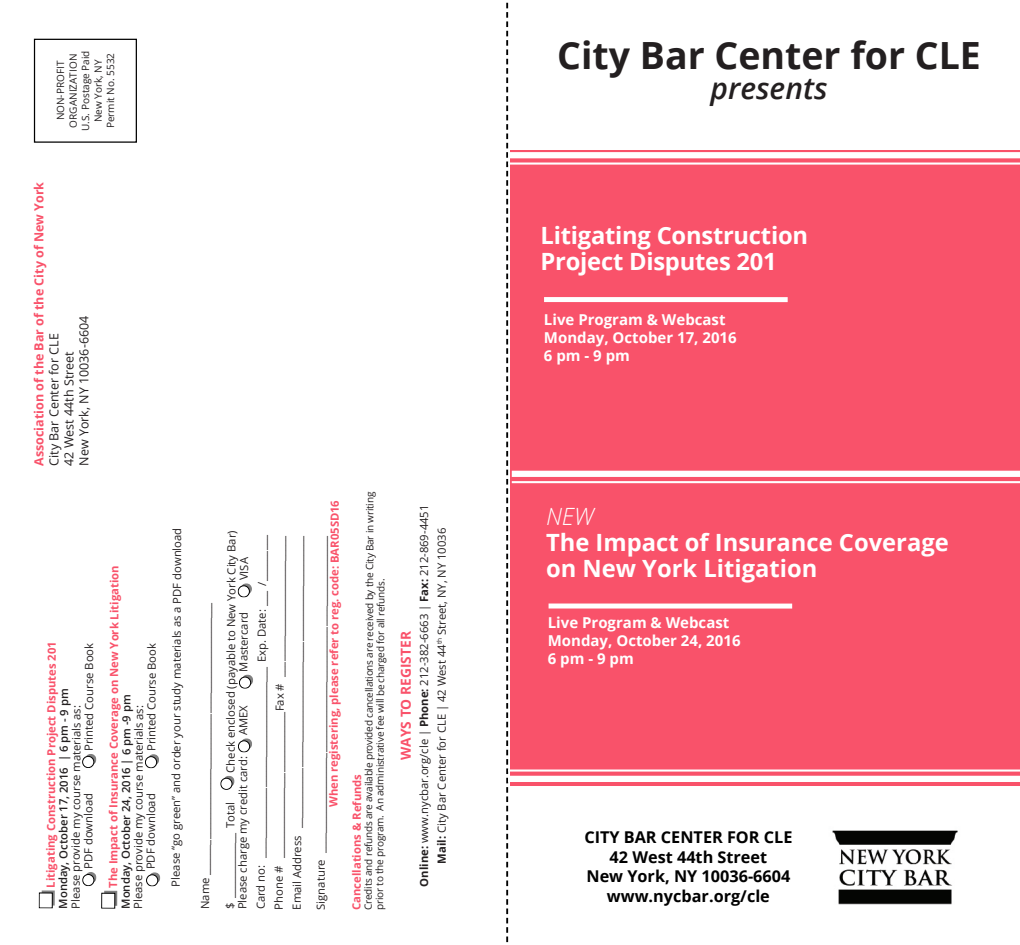
<style>
.page{position:relative;width:1020px;height:945px;background:#fff}
.page>*{position:absolute;margin:0;border:0;box-sizing:border-box;transform-origin:0 0}
.t1{font:700 37.5px "Open Sans";color:#231f20}
.t2{font:italic 600 30px "Open Sans";color:#231f20}
.Cover__Title{font:700 23.75px "Open Sans";color:#fff}
.Cover__Title-2{font:italic 300 23.75px "Open Sans";color:#fff}
.t3{font:700 16.25px "Open Sans";color:#000}
.t4{font:700 15px "Open Sans";color:#fff}
.t5{font:700 13.75px "Open Sans";color:#f9526a}
.t6{font:12.5px "Open Sans";color:#231f20}
.t7{font:700 12.5px "Open Sans";color:#f9526a}
.Back__Form{font:11.25px "Open Sans";letter-spacing:-.005em;color:#231f20}
.Back_Title_Bold{font:700 11.25px "Open Sans";letter-spacing:-.005em;color:#f9526a}
.Back_Title_Bold-2{font:11.25px "Open Sans";letter-spacing:-.005em;color:#231f20}
.Back_Title_Bold-3{font:600 11.25px "Open Sans";letter-spacing:-.005em;color:#231f20}
.Back__Cource_Materi{font:11.25px "Open Sans";letter-spacing:-.005em;color:#231f20}
.Back__Go_Green{font:11.25px "Open Sans";letter-spacing:-.005em;color:#231f20}
.Back__Form-2{font:700 11.25px "Open Sans";letter-spacing:-.005em;color:#f9526a}
.Registration__Subhe{font:700 11.25px "Open Sans";letter-spacing:-.005em;color:#f9526a}
.Registration__Main{font:10px/11px "Open Sans";letter-spacing:-.025em;color:#231f20}
.Back__Indicia{font:10px "Open Sans";color:#231f20}
.s1{font-weight:700}
</style>
<div class="page">
<div style="left:34px;top:39px;width:103px;height:104px;border:1px solid #000"></div>
<div style="left:42px;top:890px;width:13px;height:16px;background:#808080"></div>
<div style="left:39px;top:893px;width:13px;height:15px;background:#fff"></div>
<div style="left:39px;top:892px;width:14px;height:16px;border:1px solid #000"></div>
<svg style="left:85px;top:872px;width:11px;height:11px"></svg>
<div style="left:83px;top:874px;width:11px;height:12px;background:#fff;border-radius:50%"></div>
<div style="left:82px;top:874px;width:12px;height:12px;border:1px solid #000;border-radius:50%"></div>
<svg style="left:85px;top:754px;width:11px;height:11px"></svg>
<div style="left:83px;top:756px;width:11px;height:12px;background:#fff;border-radius:50%"></div>
<div style="left:82px;top:756px;width:12px;height:12px;border:1px solid #000;border-radius:50%"></div>
<div style="left:104px;top:891px;width:13px;height:15px;background:#5c5c5c"></div>
<div style="left:102px;top:893px;width:13px;height:15px;background:#fff"></div>
<div style="left:101px;top:893px;width:14px;height:16px;border:1px solid #000"></div>
<svg style="left:149px;top:872px;width:11px;height:12px"></svg>
<div style="left:147px;top:875px;width:11px;height:11px;background:#fff;border-radius:50%"></div>
<div style="left:146px;top:874px;width:12px;height:12px;border:1px solid #000;border-radius:50%"></div>
<svg style="left:148px;top:754px;width:11px;height:11px"></svg>
<div style="left:145px;top:757px;width:12px;height:11px;background:#fff;border-radius:50%"></div>
<div style="left:145px;top:756px;width:12px;height:12px;border:1px solid #000;border-radius:50%"></div>
<svg style="left:223px;top:776px;width:12px;height:11px"></svg>
<div style="left:221px;top:778px;width:11px;height:11px;background:#fff;border-radius:50%"></div>
<div style="left:220px;top:778px;width:13px;height:12px;border:1px solid #000;border-radius:50%"></div>
<svg style="left:241px;top:738px;width:11px;height:12px"></svg>
<div style="left:238px;top:741px;width:12px;height:11px;background:#fff;border-radius:50%"></div>
<div style="left:238px;top:740px;width:12px;height:13px;border:1px solid #000;border-radius:50%"></div>
<svg style="left:242px;top:675px;width:11px;height:11px"></svg>
<div style="left:239px;top:677px;width:12px;height:11px;background:#fff;border-radius:50%"></div>
<div style="left:239px;top:677px;width:12px;height:12px;border:1px solid #000;border-radius:50%"></div>
<svg style="left:241px;top:583px;width:11px;height:12px"></svg>
<div style="left:238px;top:586px;width:11px;height:11px;background:#fff;border-radius:50%"></div>
<div style="left:238px;top:585px;width:12px;height:13px;border:1px solid #000;border-radius:50%"></div>
<img style="left:832px;top:830px;width:126px;height:75px">
<svg style="left:506px;top:2px;width:2px;height:941px"></svg>
<div style="left:510px;top:150px;width:510px;height:636px;background:#f9526a"></div>
<div style="left:512px;top:471px;width:508px;height:6px;background:#fff"></div>
<hr style="left:512px;top:481px;width:508px;height:2px;background:#fff">
<hr style="left:508px;top:770px;width:512px;height:2px;background:#fff">
<div style="left:508px;top:776px;width:512px;height:6px;background:#fff"></div>
<div style="left:508px;top:152px;width:512px;height:6px;background:#fff"></div>
<hr style="left:508px;top:163px;width:512px;height:2px;background:#fff">
<div style="left:549px;top:604px;width:243px;height:5px;background:#fff"></div>
<div style="left:544px;top:297px;width:244px;height:5px;background:#fff"></div>
<p class="Back__Indicia" style="left:54px;top:120px;width:61px;rotate:-90deg">NON-PROFIT</p>
<p class="Back__Indicia" style="left:66px;top:128px;width:75px;rotate:-90deg">ORGANIZATION</p>
<p class="Back__Indicia" style="left:79px;top:131px;width:82px;rotate:-90deg">U.S. Postage Paid</p>
<p class="Back__Indicia" style="left:91px;top:122px;width:64px;rotate:-90deg">New York, NY</p>
<p class="Back__Indicia" style="left:104px;top:128px;width:77px;rotate:-90deg">Permit No. 5532</p>
<p class="t7" style="left:30px;top:466px;width:285px;rotate:-90deg">Association of the Bar of the City of New York</p>
<p class="t6" style="left:75px;top:466px;width:151px;rotate:-90deg">New York, NY 10036-6604</p>
<p class="t6" style="left:45px;top:466px;width:134px;rotate:-90deg">City Bar Center for CLE</p>
<p class="t6" style="left:60px;top:466px;width:116px;rotate:-90deg">42 West 44th Street</p>
<p class="Back__Cource_Materi" style="left:81px;top:751px;width:110px;rotate:-90deg">Printed Course Book</p>
<p class="Back_Title_Bold" style="left:43px;top:888px;width:248px;rotate:-90deg">Litigating Construction Project Disputes 201</p>
<p class="Back_Title_Bold-3" style="left:56px;top:909px;width:222px;rotate:-90deg">Monday, October 17, 2016 | 6 pm - 9 pm</p>
<p class="Back_Title_Bold-2" style="left:68px;top:909px;width:205px;rotate:-90deg">Please provide my course materials as:</p>
<p class="Back__Cource_Materi" style="left:81px;top:869px;width:77px;rotate:-90deg">PDF download</p>
<p class="Back_Title_Bold" style="left:106px;top:888px;width:324px;rotate:-90deg">The Impact of Insurance Coverage on New York Litigation</p>
<p class="Back__Cource_Materi" style="left:144px;top:751px;width:110px;rotate:-90deg">Printed Course Book</p>
<p class="Back_Title_Bold-3" style="left:118px;top:909px;width:216px;rotate:-90deg">Monday, October 24, 2016 | 6 pm -9 pm</p>
<p class="Back_Title_Bold-2" style="left:131px;top:909px;width:205px;rotate:-90deg">Please provide my course materials as:</p>
<p class="Back__Cource_Materi" style="left:143px;top:869px;width:77px;rotate:-90deg">PDF download</p>
<p class="Back__Go_Green" style="left:169px;top:887px;width:360px;rotate:-90deg">Please “go green” and order your study materials as a PDF download</p>
<p class="Back__Form" style="left:198px;top:909px;width:308px;rotate:-90deg">Name ______________________________________________________</p>
<p class="Back__Form-2" style="left:326px;top:807px;width:309px;rotate:-90deg">When registering, please refer to reg. code: BAR05SD16</p>
<p class="Back__Form" style="left:223px;top:773px;width:244px;rotate:-90deg">Check enclosed (payable to New York City Bar)</p>
<p class="Back__Form" style="left:254px;top:909px;width:376px;rotate:-90deg">Card no: ______________________________________ Exp. Date: ___ / _________</p>
<p class="Back__Form" style="left:272px;top:910px;width:376px;rotate:-90deg">Phone # _____________________________Fax # ____________________________</p>
<p class="Back__Form" style="left:290px;top:910px;width:376px;rotate:-90deg">Email Address __________________________________________________________</p>
<p class="Back__Form" style="left:314px;top:910px;width:376px;rotate:-90deg">Signature _______________________________________________________________</p>
<p class="Back__Form" style="left:236px;top:580px;width:25px;rotate:-90deg">VISA</p>
<p class="Back__Form" style="left:236px;top:672px;width:61px;rotate:-90deg">Mastercard</p>
<p class="Back__Form" style="left:236px;top:735px;width:32px;rotate:-90deg">AMEX</p>
<p class="Back__Form" style="left:235px;top:909px;width:155px;rotate:-90deg">Please charge my credit card:</p>
<p class="Back__Form" style="left:222px;top:909px;width:109px;rotate:-90deg">$ _____________ Total</p>
<p class="Registration__Main" style="left:363px;top:910px;width:420px;rotate:-90deg">Credits and refunds are available provided cancellations are received by the City Bar in writing prior to the program. An administrative fee will be charged for all refunds.</p>
<p class="Registration__Subhe" style="left:349px;top:910px;width:137px;rotate:-90deg">Cancellations &amp; Refunds</p>
<p class="t5" style="left:396px;top:760px;width:130px;rotate:-90deg">WAYS TO REGISTER</p>
<p class="Back__Form" style="left:416px;top:887px;width:383px;rotate:-90deg"><span class="s1">Online:</span> www.nycbar.org/cle | <span class="s1">Phone:</span> 212-382-6663 | <span class="s1">Fax:</span> 212-869-4451</p>
<p class="Back__Form" style="left:434px;top:864px;width:337px;rotate:-90deg"><span class="s1">Mail:</span> City Bar Center for CLE | 42 West 44<sup>th</sup> Street, NY, NY 10036</p>
<p class="t1" style="left:557px;top:29px;width:425px">City Bar Center for CLE</p>
<p class="t2" style="left:711px;top:67px;width:119px">presents</p>
<p class="Cover__Title" style="left:541px;top:219px;width:269px">Litigating Construction</p>
<p class="Cover__Title" style="left:541px;top:245px;width:238px">Project Disputes 201</p>
<p class="t4" style="left:544px;top:309px;width:183px">Live Program &amp; Webcast</p>
<p class="t4" style="left:544px;top:327px;width:194px">Monday, October 17, 2016</p>
<p class="t4" style="left:544px;top:345px;width:88px">6 pm - 9 pm</p>
<p class="Cover__Title-2" style="left:546px;top:500px;width:50px">NEW</p>
<p class="Cover__Title" style="left:546px;top:526px;width:404px">The Impact of Insurance Coverage</p>
<p class="Cover__Title" style="left:546px;top:552px;width:273px">on New York Litigation</p>
<p class="t4" style="left:548px;top:612px;width:183px">Live Program &amp; Webcast</p>
<p class="t4" style="left:548px;top:630px;width:194px">Monday, October 24, 2016</p>
<p class="t4" style="left:548px;top:648px;width:88px">6 pm - 9 pm</p>
<p class="t3" style="left:584px;top:826px;width:210px">CITY BAR CENTER FOR CLE</p>
<p class="t3" style="left:610px;top:845px;width:159px">42 West 44th Street</p>
<p class="t3" style="left:587px;top:865px;width:205px">New York, NY 10036-6604</p>
<p class="t3" style="left:607px;top:884px;width:164px">www.nycbar.org/cle</p>
</div>
